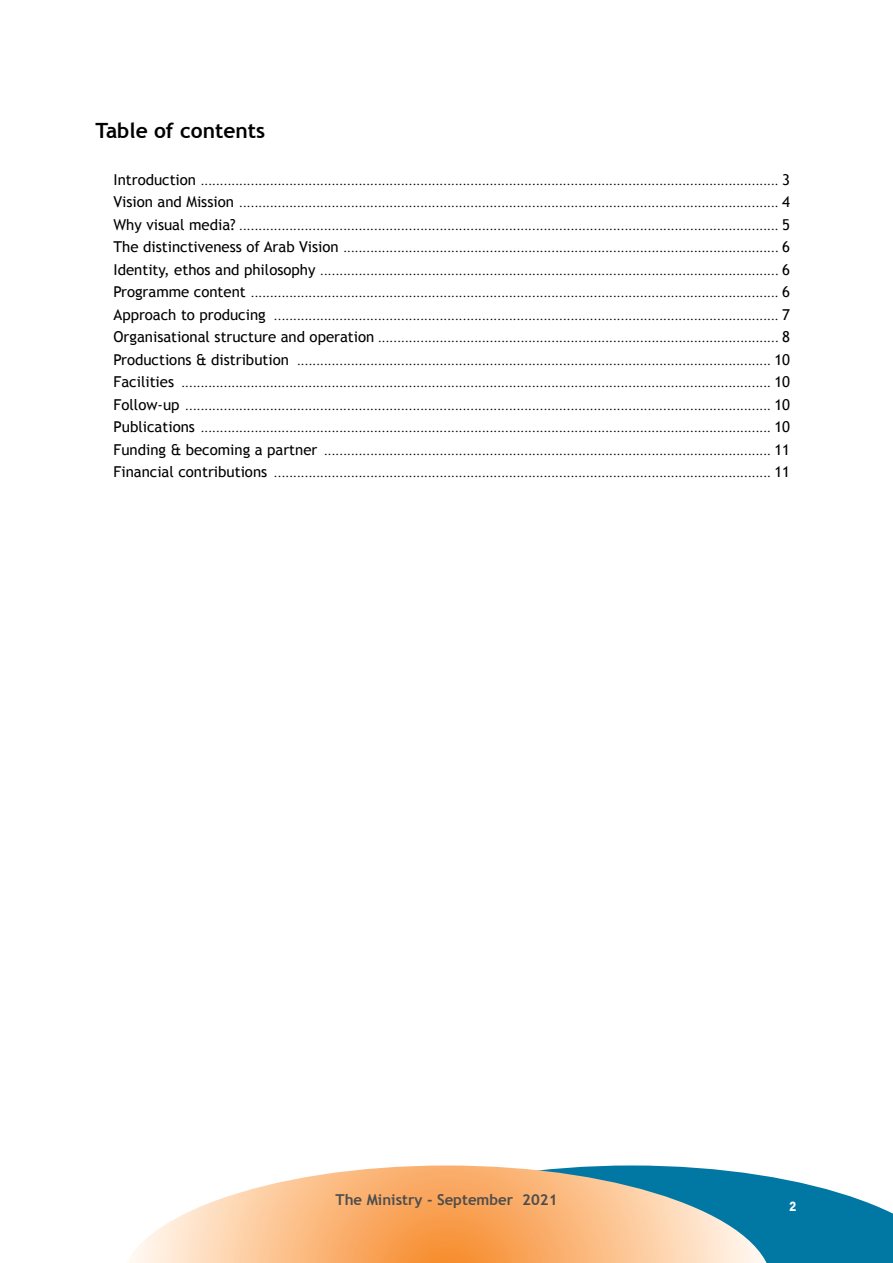
<style>
.page{position:relative;width:893px;height:1263px;background:#fff}
.page>*{position:absolute;margin:0;border:0;box-sizing:border-box;transform-origin:0 0}
.t1{font:700 21px "Trebuchet MS";color:#000}
.t2{font:700 19.5px "Win Soft Pro";color:#fff}
.t3{font:700 15px "Trebuchet MS";color:#4d4d4d}
.t4{font:10.5px/22.5px "Trebuchet MS";color:#000;text-align:justify}
.s1{font-size:15px}
</style>
<div class="page">
<svg style="left:772px;top:1177px;width:121px;height:86px;fill:#0078a3"></svg>
<svg style="left:130px;top:1165px;width:642px;height:98px;background:#debe99"></svg>
<h1 class="t1" style="left:96px;top:118px;width:171px">Table of contents</h1>
<p class="t4" style="left:114px;top:170px;width:678px"><span class="s1">Introduction</span> ...................................................................................................................................................... <span class="s1">3<br>Vision and Mission</span> ............................................................................................................................................ <span class="s1">4<br>Why visual media?</span> ............................................................................................................................................ <span class="s1">5<br>The distinctiveness of Arab Vision</span> ................................................................................................................. <span class="s1">6<br>Identity, ethos and philosophy</span> ....................................................................................................................... <span class="s1">6<br>Programme content</span> ......................................................................................................................................... <span class="s1">6<br>Approach to producing</span> ................................................................................................................................... <span class="s1">7<br>Organisational structure and operation</span> ........................................................................................................ <span class="s1">8<br>Productions &amp; distribution</span> ........................................................................................................................... <span class="s1">10<br>Facilities</span> ......................................................................................................................................................... <span class="s1">10<br>Follow-up</span> ........................................................................................................................................................ <span class="s1">10<br>Publications</span> .................................................................................................................................................... <span class="s1">10<br>Funding &amp; becoming a partner</span> .................................................................................................................... <span class="s1">11<br>Financial contributions</span> ................................................................................................................................. <span class="s1">11</span></p>
<h3 class="t3" style="left:335px;top:1190px;width:223px">The Ministry - September 2021</h3>
<h2 class="t2" style="left:789px;top:1192px;width:9px">2</h2>
</div>
